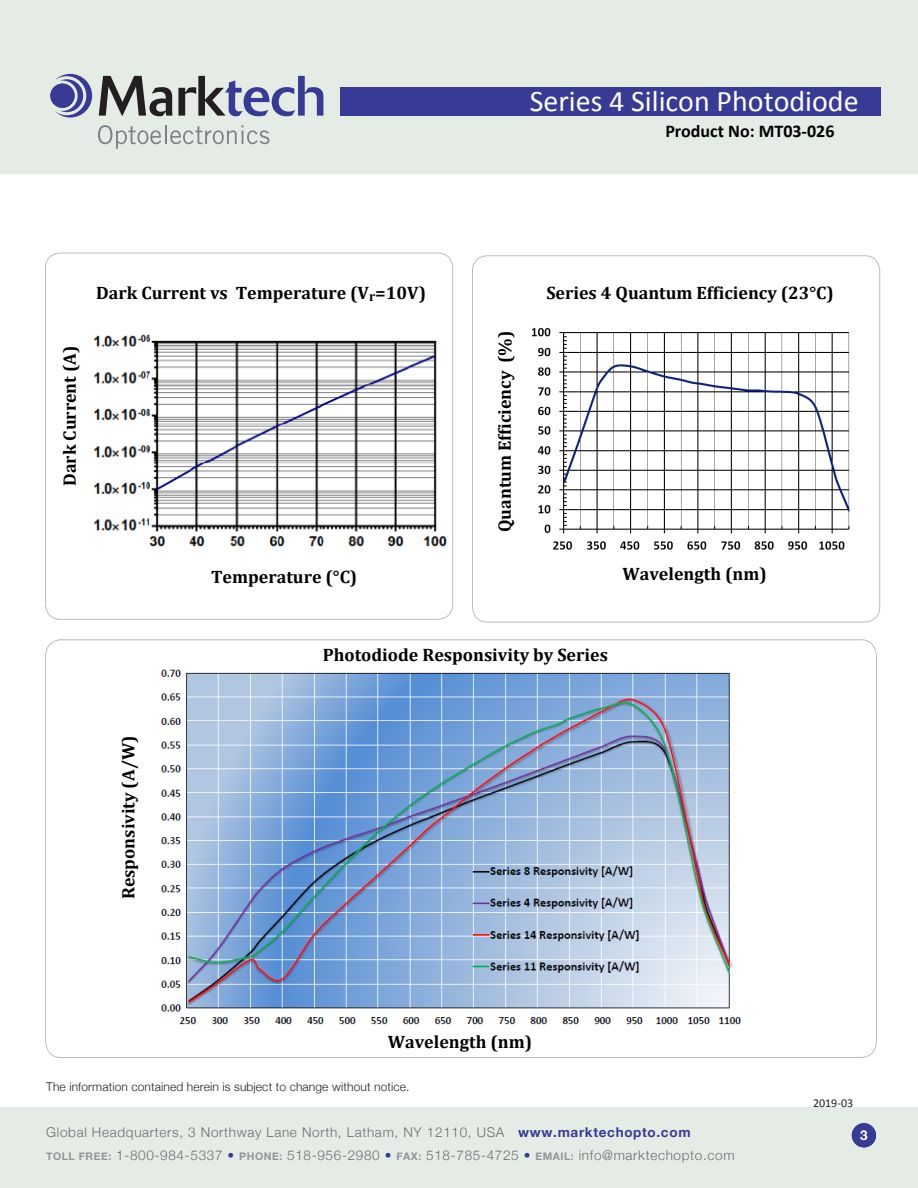
<style>
.page{position:relative;width:918px;height:1188px;background:#fff}
.page>*{position:absolute;margin:0;border:0;box-sizing:border-box;transform-origin:0 0}
.t1{font:30px "Calibri";color:#fff}
.t2{font:700 18px "Cambria";color:#000}
.t3{font:700 18px "Calibri";color:#000}
.t4{font:300 13.5px/22.5px "Helvetica Neue";letter-spacing:.05em;color:#6c6d70}
.t5{font:700 13.5px "Helvetica Neue";color:#fff}
.t6{font:300 12px "Helvetica Neue";letter-spacing:.01em;color:#231f20}
.t7{font:12px "Calibri";color:#231f20}
.s1{font-weight:700;color:#383b95}
.s2{font-weight:700;font-size:10.5px;color:#939598}
.s3{color:#383b95}
</style>
<div class="page">
<svg style="left:45px;top:639px;width:832px;height:419px"></svg>
<div style="left:0;top:1107px;width:918px;height:81px;background:#e5ece6"></div>
<div style="left:0;top:0;width:918px;height:173px;background:#e5ece6"></div>
<div style="left:341px;top:87px;width:540px;height:29px;background:#383b95"></div>
<svg style="left:98px;top:125px;width:171px;height:24px"></svg>
<svg style="left:55px;top:74px;width:37px;height:44px"></svg>
<div style="left:50px;top:84px;width:25px;height:24px;background:#383b95;border-radius:50%"></div>
<svg style="left:99px;top:76px;width:224px;height:40px"></svg>
<div style="left:852px;top:1123px;width:24px;height:24px;background:#383b95;border-radius:50%"></div>
<img style="left:93px;top:334px;width:354px;height:213px">
<img style="left:158px;top:665px;width:588px;height:367px">
<img style="left:532px;top:327px;width:318px;height:223px">
<h1 class="t1" style="left:530px;top:80px;width:330px">Series 4 Silicon Photodiode</h1>
<p class="t3" style="left:665px;top:119px;width:171px">Product No: MT03-026</p>
<p class="t2" style="left:96px;top:280px;width:331px">Dark Current vs Temperature (V<sub>r</sub>=10V)</p>
<p class="t2" style="left:57px;top:486px;width:142px;rotate:-90deg">Dark Current (A)</p>
<p class="t2" style="left:211px;top:565px;width:148px">Temperature (°C)</p>
<p class="t2" style="left:492px;top:532px;width:203px;rotate:-90deg">Quantum Efficiency (%)</p>
<p class="t2" style="left:546px;top:280px;width:289px">Series 4 Quantum Efficiency (23°C)</p>
<p class="t2" style="left:622px;top:561px;width:146px">Wavelength (nm)</p>
<p class="t2" style="left:323px;top:642px;width:287px">Photodiode Responsivity by Series</p>
<p class="t2" style="left:116px;top:899px;width:165px;rotate:-90deg">Responsivity (A/W)</p>
<p class="t2" style="left:388px;top:1029px;width:146px">Wavelength (nm)</p>
<p class="t6" style="left:46px;top:1079px;width:365px">The information contained herein is subject to change without notice.</p>
<p class="t7" style="left:813px;top:1094px;width:42px">2019-03</p>
<p class="t4" style="left:46px;top:1121px;width:690px">Global Headquarters, 3 Northway Lane North, Latham, NY 12110, USA <span class="s1">www.marktechopto.com<br></span><span class="s2">TOLL FREE:</span> 1-800-984-5337 <span class="s3">•</span> <span class="s2">PHONE:</span> 518-956-2980 <span class="s3">•</span> <span class="s2">FAX:</span> 518-785-4725 <span class="s3">•</span> <span class="s2">EMAIL:</span> info@marktechopto.com</p>
<p class="t5" style="left:860px;top:1127px;width:9px">3</p>
</div>
